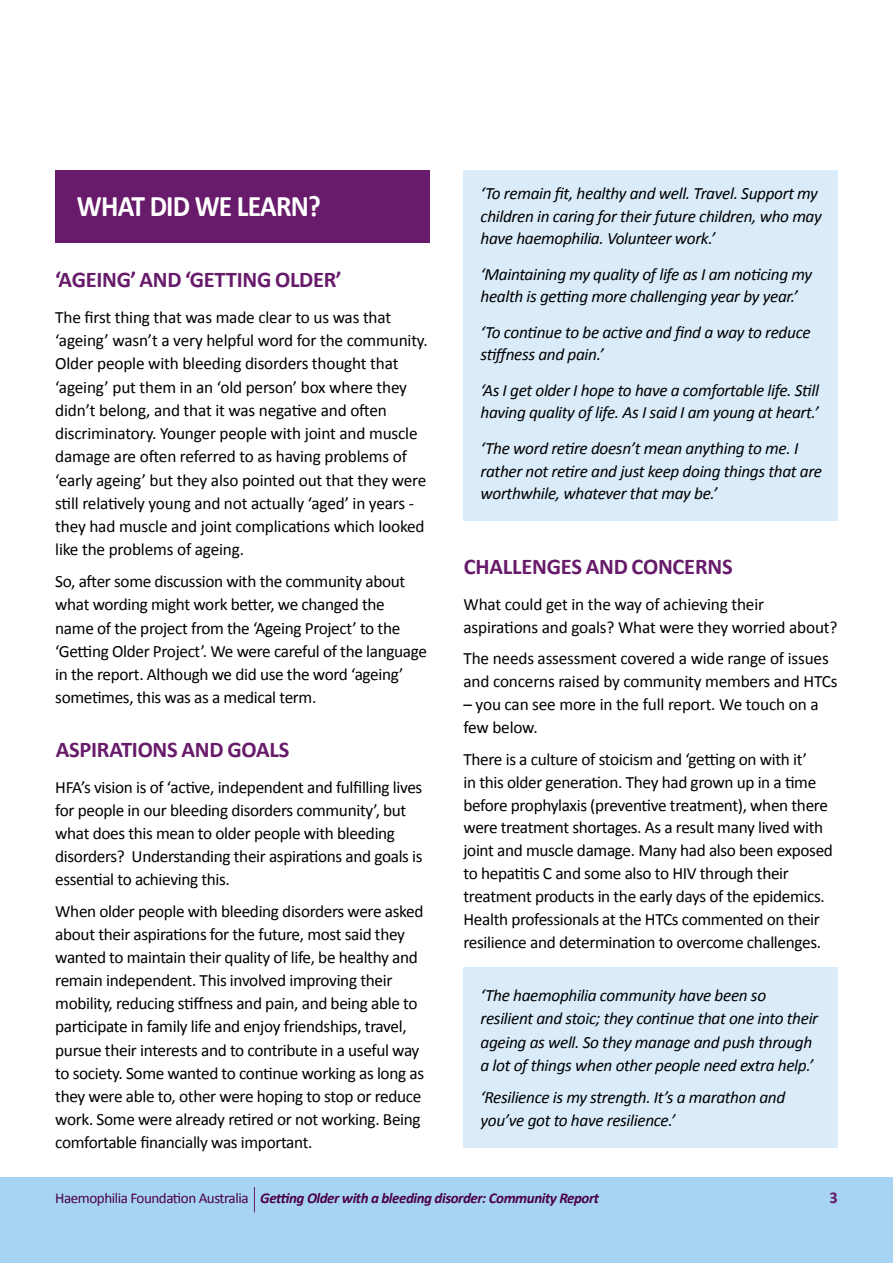
<style>
.page{position:relative;width:893px;height:1263px;background:#fff}
.page>*{position:absolute;margin:0;border:0;box-sizing:border-box;transform-origin:0 0}
.t1{font:700 30px "Calibri";letter-spacing:-.03em;color:#fff;scale:.92 1}
.t2{font:700 22.5px "Calibri";letter-spacing:-.01em;color:#681b6b}
.t3{font:17.25px/23.2px "Calibri";letter-spacing:-.02em;color:#000}
.t4{font:italic 17.25px/22.6px "Calibri";letter-spacing:-.02em;color:#000}
.t5{font:700 16.5px "Calibri";color:#681b6b}
.t6{font:italic 700 15px "Calibri";letter-spacing:-.03em;color:#4b004a}
.s1{font-weight:400;font-style:normal}
</style>
<div class="page">
<div style="left:463px;top:967px;width:375px;height:181px;background:#daebf9"></div>
<div style="left:55px;top:170px;width:374px;height:72px;background:#681b6b"></div>
<div style="left:463px;top:170px;width:375px;height:351px;background:#daebf9"></div>
<div style="left:0;top:1178px;width:893px;height:85px;background:#a7d4f2"></div>
<svg style="left:254px;top:1187px;width:1px;height:25px"></svg>
<h1 class="t1" style="left:77px;top:187px;width:267px">WHAT DID WE LEARN?</h1>
<h2 class="t2" style="left:55px;top:265px;width:288px">‘AGEING’ AND ‘GETTING OLDER’</h2>
<p class="t3" style="left:55px;top:305px;width:374px">The first thing that was made clear to us was that ‘ageing’ wasn’t a very helpful word for the community.<br>Older people with bleeding disorders thought that ‘ageing’ put them in an ‘old person’ box where they didn’t belong, and that it was negative and often discriminatory. Younger people with joint and muscle damage are often referred to as having problems of ‘early ageing’ but they also pointed out that they were still relatively young and not actually ‘aged’ in years - they had muscle and joint complications which looked like the problems of ageing.</p>
<p class="t3" style="left:55px;top:570px;width:373px">So, after some discussion with the community about what wording might work better, we changed the name of the project from the ‘Ageing Project’ to the ‘Getting Older Project’. We were careful of the language in the report. Although we did use the word ‘ageing’ sometimes, this was as a medical term.</p>
<h2 class="t2" style="left:56px;top:735px;width:235px">ASPIRATIONS AND GOALS</h2>
<p class="t3" style="left:55px;top:776px;width:369px">HFA’s vision is of ‘active, independent and fulfilling lives for people in our bleeding disorders community’, but what does this mean to older people with bleeding disorders? Understanding their aspirations and goals is essential to achieving this.</p>
<p class="t3" style="left:55px;top:900px;width:370px">When older people with bleeding disorders were asked about their aspirations for the future, most said they wanted to maintain their quality of life, be healthy and remain independent. This involved improving their mobility, reducing stiffness and pain, and being able to participate in family life and enjoy friendships, travel, pursue their interests and to contribute in a useful way to society. Some wanted to continue working as long as they were able to, other were hoping to stop or reduce work. Some were already retired or not working. Being comfortable financially was important.</p>
<p class="t4" style="left:480px;top:181px;width:343px">‘To remain fit, healthy and well. Travel. Support my children in caring for their future children, who may have haemophilia. Volunteer work.’</p>
<p class="t4" style="left:480px;top:262px;width:333px">‘Maintaining my quality of life as I am noticing my health is getting more challenging year by year.’</p>
<p class="t4" style="left:480px;top:320px;width:332px">‘To continue to be active and find a way to reduce stiffness and pain.’</p>
<p class="t4" style="left:480px;top:378px;width:340px">‘As I get older I hope to have a comfortable life. Still having quality of life. As I said I am young at heart.’</p>
<p class="t4" style="left:480px;top:436px;width:343px">‘The word retire doesn’t mean anything to me. I rather not retire and just keep doing things that are worthwhile, whatever that may be.’</p>
<h2 class="t2" style="left:464px;top:552px;width:270px">CHALLENGES AND CONCERNS</h2>
<p class="t3" style="left:463px;top:593px;width:376px">What could get in the way of achieving their aspirations and goals? What were they worried about?</p>
<p class="t3" style="left:463px;top:647px;width:376px">The needs assessment covered a wide range of issues and concerns raised by community members and HTCs</p>
<p class="t3" style="left:463px;top:693px;width:357px">– you can see more in the full report. We touch on a few below.</p>
<p class="t3" style="left:463px;top:747px;width:371px">There is a culture of stoicism and ‘getting on with it’<br>in this older generation. They had grown up in a time before prophylaxis (preventive treatment), when there were treatment shortages. As a result many lived with joint and muscle damage. Many had also been exposed to hepatitis C and some also to HIV through their treatment products in the early days of the epidemics.<br>Health professionals at the HTCs commented on their resilience and determination to overcome challenges.</p>
<p class="t4" style="left:480px;top:983px;width:339px;line-height:23.2px">‘The haemophilia community have been so resilient and stoic; they continue that one into their ageing as well. So they manage and push through a lot of things when other people need extra help.’</p>
<p class="t4" style="left:480px;top:1085px;width:306px;line-height:23.2px">‘Resilience is my strength. It’s a marathon and you’ve got to have resilience.’</p>
<p class="t6" style="left:55px;top:1189px;width:545px"><span class="s1">Haemophilia Foundation Australia</span> Getting Older with a bleeding disorder: Community Report</p>
<p class="t5" style="left:829px;top:1187px;width:10px">3</p>
</div>
